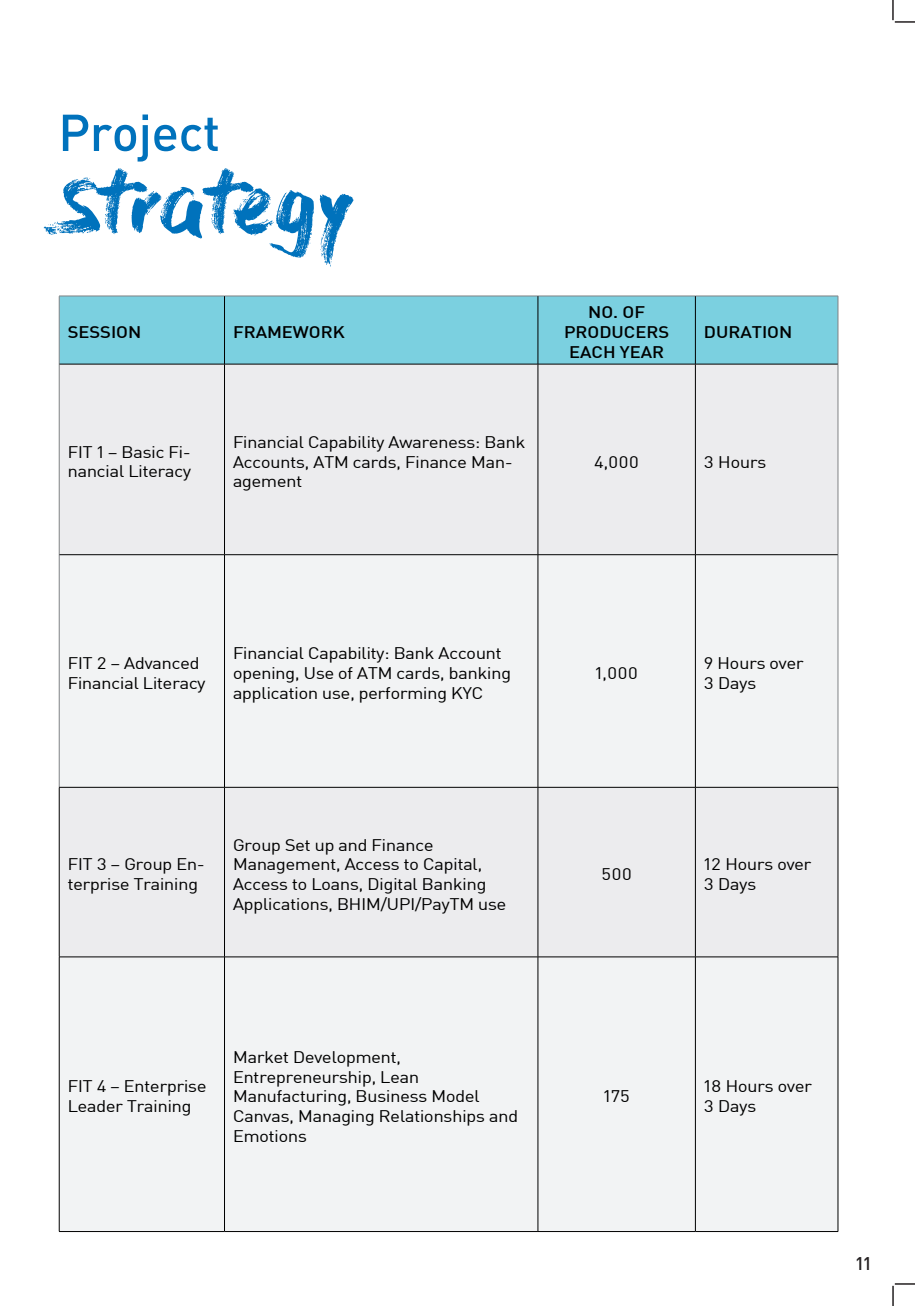
<style>
.page{position:relative;width:915px;height:1306px;background:#fff}
.page>*{position:absolute;margin:0;border:0;box-sizing:border-box;transform-origin:0 0}
.t1{font:84px "Dry Brush";letter-spacing:-.015em;color:#0072bc}
.t2{font:500 51px "Sapient Sans";color:#0072bc}
.t3{font:500 18px "Sapient Sans";color:#231f20}
.t4{font:16.5px/19.8px "Sapient Sans";color:#000;scale:1.12 1}
.t5{font:500 16.5px "Sapient Sans";color:#000;scale:1.12 1}
</style>
<div class="page">
<div style="left:60px;top:297px;width:777px;height:67px;background:#7bd0e0"></div>
<div style="left:60px;top:365px;width:777px;height:189px;background:#ececee"></div>
<div style="left:60px;top:555px;width:777px;height:232px;background:#f2f3f4"></div>
<div style="left:60px;top:788px;width:777px;height:168px;background:#ececee"></div>
<div style="left:60px;top:957px;width:777px;height:274px;background:#f2f3f4"></div>
<hr style="left:59px;top:296px;width:165px;height:1px;background:#808285">
<hr style="left:59px;top:296px;width:1px;height:68px;background:#808285">
<hr style="left:224px;top:296px;width:313px;height:1px;background:#808285">
<hr style="left:537px;top:296px;width:158px;height:1px;background:#808285">
<hr style="left:695px;top:296px;width:142px;height:1px;background:#808285">
<hr style="left:837px;top:296px;width:1px;height:68px;background:#808285">
<hr style="left:59px;top:364px;width:1px;height:190px;background:#808285">
<hr style="left:837px;top:364px;width:1px;height:190px;background:#808285">
<hr style="left:59px;top:554px;width:1px;height:233px;background:#808285">
<hr style="left:837px;top:554px;width:1px;height:233px;background:#808285">
<hr style="left:224px;top:296px;width:1px;height:68px;background:#000">
<hr style="left:537px;top:296px;width:1px;height:68px;background:#000">
<hr style="left:695px;top:296px;width:1px;height:68px;background:#000">
<hr style="left:59px;top:364px;width:165px;height:1px;background:#000">
<hr style="left:224px;top:364px;width:313px;height:1px;background:#000">
<hr style="left:224px;top:364px;width:1px;height:190px;background:#000">
<hr style="left:537px;top:364px;width:158px;height:1px;background:#000">
<hr style="left:537px;top:364px;width:1px;height:190px;background:#000">
<hr style="left:695px;top:364px;width:142px;height:1px;background:#000">
<hr style="left:695px;top:364px;width:1px;height:190px;background:#000">
<hr style="left:59px;top:554px;width:165px;height:1px;background:#000">
<hr style="left:224px;top:554px;width:313px;height:1px;background:#000">
<hr style="left:224px;top:555px;width:1px;height:232px;background:#000">
<hr style="left:537px;top:554px;width:158px;height:1px;background:#000">
<hr style="left:537px;top:555px;width:1px;height:232px;background:#000">
<hr style="left:695px;top:554px;width:142px;height:1px;background:#000">
<hr style="left:695px;top:555px;width:1px;height:232px;background:#000">
<hr style="left:59px;top:787px;width:165px;height:1px;background:#000">
<hr style="left:59px;top:787px;width:1px;height:169px;background:#000">
<hr style="left:224px;top:787px;width:313px;height:1px;background:#000">
<hr style="left:224px;top:787px;width:1px;height:169px;background:#000">
<hr style="left:537px;top:787px;width:158px;height:1px;background:#000">
<hr style="left:537px;top:787px;width:1px;height:169px;background:#000">
<hr style="left:695px;top:787px;width:142px;height:1px;background:#000">
<hr style="left:695px;top:787px;width:1px;height:169px;background:#000">
<hr style="left:837px;top:787px;width:1px;height:169px;background:#000">
<hr style="left:59px;top:956px;width:165px;height:1px;background:#000">
<hr style="left:59px;top:957px;width:1px;height:274px;background:#000">
<hr style="left:59px;top:1231px;width:165px;height:1px;background:#000">
<hr style="left:224px;top:956px;width:313px;height:1px;background:#000">
<hr style="left:224px;top:957px;width:1px;height:274px;background:#000">
<hr style="left:224px;top:1231px;width:313px;height:1px;background:#000">
<hr style="left:537px;top:956px;width:158px;height:1px;background:#000">
<hr style="left:537px;top:957px;width:1px;height:274px;background:#000">
<hr style="left:537px;top:1231px;width:158px;height:1px;background:#000">
<hr style="left:695px;top:956px;width:142px;height:1px;background:#000">
<hr style="left:695px;top:957px;width:1px;height:274px;background:#000">
<hr style="left:837px;top:957px;width:1px;height:274px;background:#000">
<hr style="left:695px;top:1231px;width:142px;height:1px;background:#000">
<hr style="left:894px;top:21px;width:20px;height:2px;background:#231f20">
<hr style="left:891px;top:0;width:2px;height:20px;background:#231f20">
<hr style="left:891px;top:1285px;width:2px;height:20px;background:#231f20">
<svg style="left:894px;top:1283px;width:20px;height:1px"></svg>
<p class="t2" style="left:58px;top:100px;width:163px">Project</p>
<p class="t1" style="left:58px;top:154px;width:298px">Strategy</p>
<p class="t5" style="left:68px;top:322px;width:67px">SESSION</p>
<p class="t5" style="left:233px;top:322px;width:101px">FRAMEWORK</p>
<p class="t4" style="left:68px;top:441px;width:111px">FIT 1 – Basic Fi&shy;nancial Literacy</p>
<p class="t4" style="left:233px;top:431px;width:262px">Financial Capability Awareness: Bank<br>Accounts, ATM cards, Finance Man&shy;agement</p>
<p class="t5" style="left:588px;top:302px;width:52px">NO. OF</p>
<p class="t5" style="left:564px;top:322px;width:95px">PRODUCERS</p>
<p class="t5" style="left:569px;top:341px;width:86px">EACH YEAR</p>
<p class="t5" style="left:703px;top:322px;width:80px">DURATION</p>
<p class="t4" style="left:594px;top:451px;width:42px">4,000</p>
<p class="t4" style="left:703px;top:451px;width:57px">3 Hours</p>
<p class="t4" style="left:68px;top:653px;width:124px">FIT 2 – Advanced<br>Financial Literacy</p>
<p class="t4" style="left:233px;top:643px;width:250px">Financial Capability: Bank Account opening, Use of ATM cards, banking application use, performing KYC</p>
<p class="t4" style="left:68px;top:854px;width:124px">FIT 3 – Group En&shy;terprise Training</p>
<p class="t4" style="left:233px;top:834px;width:245px">Group Set up and Finance<br>Management, Access to Capital,<br>Access to Loans, Digital Banking<br>Applications, BHIM/UPI/PayTM use</p>
<p class="t4" style="left:68px;top:1076px;width:125px">FIT 4 – Enterprise<br>Leader Training</p>
<p class="t4" style="left:233px;top:1046px;width:256px">Market Development,<br>Entrepreneurship, Lean<br>Manufacturing, Business Model<br>Canvas, Managing Relationships and<br>Emotions</p>
<p class="t4" style="left:595px;top:663px;width:40px">1,000</p>
<p class="t4" style="left:601px;top:864px;width:29px">500</p>
<p class="t4" style="left:703px;top:653px;width:90px">9 Hours over</p>
<p class="t4" style="left:703px;top:673px;width:48px">3 Days</p>
<p class="t4" style="left:703px;top:854px;width:97px">12 Hours over</p>
<p class="t4" style="left:703px;top:874px;width:48px">3 Days</p>
<p class="t4" style="left:603px;top:1086px;width:25px">175</p>
<p class="t4" style="left:703px;top:1076px;width:98px">18 Hours over</p>
<p class="t4" style="left:703px;top:1096px;width:48px">3 Days</p>
<p class="t3" style="left:855px;top:1251px;width:17px">11</p>
</div>
